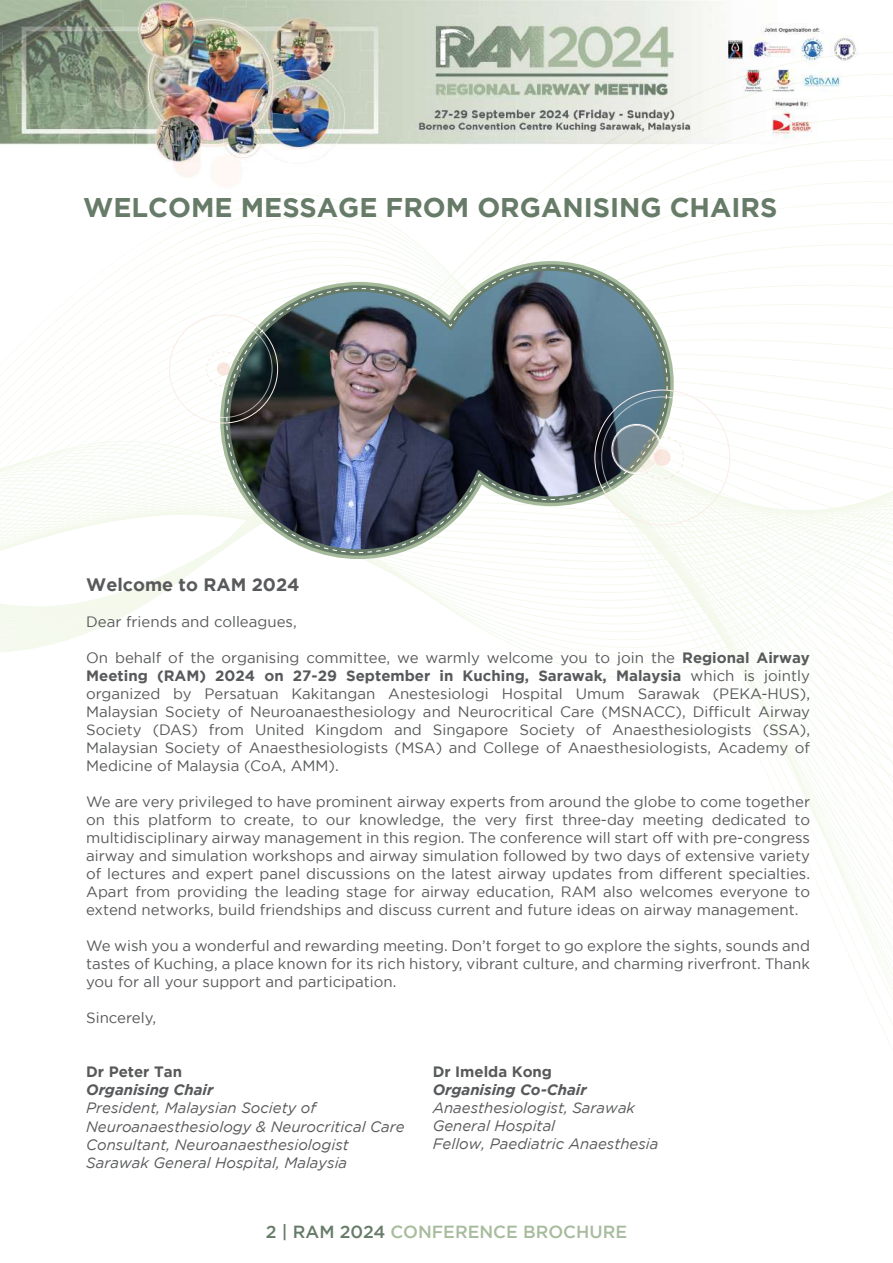
<style>
.page{position:relative;width:893px;height:1263px;background:#fff}
.page>*{position:absolute;margin:0;border:0;box-sizing:border-box;transform-origin:0 0}
.t1{font:700 27px "Gotham";color:#667b68}
.t2{font:700 18px "Gotham";color:#58595b}
.t3{font:500 17.55px "Gotham";color:#a7bb9d}
.t4{font:15px/18px "Gotham";color:#58595b;text-align:justify}
.t5{font:italic 15px/18px "Gotham";color:#58595b}
.t6{font:italic 700 15px "Gotham";color:#58595b}
.t7{font:700 15px "Gotham";color:#58595b}
.s1{font-weight:700}
.s2{color:#667b68}
</style>
<div class="page">
<img style="left:0;top:0;width:856px;height:52px">
<svg style="left:0;top:52px;width:893px;height:605px"></svg>
<svg style="left:214px;top:254px;width:466px;height:312px"></svg>
<svg style="left:220px;top:261px;width:453px;height:298px"></svg>
<img style="left:226px;top:288px;width:252px;height:265px">
<svg style="left:452px;top:267px;width:216px;height:233px;background:#656f78"></svg>
<svg style="left:611px;top:423px;width:51px;height:52px;background:#8f9c9e"></svg>
<div style="left:612px;top:424px;width:49px;height:50px;border:1px solid #fff;border-radius:50%"></div>
<div style="left:613px;top:425px;width:47px;height:48px;border:1px solid #fff;border-radius:50%"></div>
<div style="left:641px;top:436px;width:43px;height:43px;border:1px dashed #f4d0c2;border-radius:50%"></div>
<div style="left:654px;top:449px;width:17px;height:17px;background:#f9e7e0;border-radius:50%"></div>
<div style="left:206px;top:352px;width:35px;height:34px;border:1px dashed #f4d0c2;border-radius:50%"></div>
<div style="left:217px;top:362px;width:13px;height:14px;background:#f9e7e0;border-radius:50%"></div>
<h1 class="t1" style="left:83px;top:192px;width:696px">WELCOME MESSAGE FROM ORGANISING CHAIRS</h1>
<p class="t2" style="left:86px;top:575px;width:215px">Welcome to RAM 2024</p>
<p class="t4" style="left:86px;top:613px;width:212px">Dear friends and colleagues,</p>
<p class="t4" style="left:86px;top:649px;width:725px">On behalf of the organising committee, we warmly welcome you to join the <span class="s1">Regional Airway Meeting (RAM) 2024 on 27-29 September in Kuching, Sarawak, Malaysia</span> which is jointly organized by Persatuan Kakitangan Anestesiologi Hospital Umum Sarawak (PEKA-HUS), Malaysian Society of Neuroanaesthesiology and Neurocritical Care (MSNACC), Difficult Airway Society (DAS) from United Kingdom and Singapore Society of Anaesthesiologists (SSA), Malaysian Society of Anaesthesiologists (MSA) and College of Anaesthesiologists, Academy of Medicine of Malaysia (CoA, AMM).</p>
<p class="t4" style="left:86px;top:793px;width:725px">We are very privileged to have prominent airway experts from around the globe to come together on this platform to create, to our knowledge, the very first three-day meeting dedicated to multidisciplinary airway management in this region. The conference will start off with pre-congress airway and simulation workshops and airway simulation followed by two days of extensive variety of lectures and expert panel discussions on the latest airway updates from different specialties.<br>Apart from providing the leading stage for airway education, RAM also welcomes everyone to extend networks, build friendships and discuss current and future ideas on airway management.</p>
<p class="t4" style="left:86px;top:937px;width:725px">We wish you a wonderful and rewarding meeting. Don’t forget to go explore the sights, sounds and tastes of Kuching, a place known for its rich history, vibrant culture, and charming riverfront. Thank you for all your support and participation.</p>
<p class="t4" style="left:86px;top:1009px;width:71px">Sincerely,</p>
<p class="t7" style="left:86px;top:1063px;width:97px">Dr Peter Tan</p>
<p class="t6" style="left:86px;top:1081px;width:129px">Organising Chair</p>
<p class="t5" style="left:86px;top:1099px;width:320px">President, Malaysian Society of Neuroanaesthesiology &amp; Neurocritical Care Consultant, Neuroanaesthesiologist Sarawak General Hospital, Malaysia</p>
<p class="t7" style="left:433px;top:1063px;width:121px">Dr Imelda Kong</p>
<p class="t6" style="left:433px;top:1081px;width:156px">Organising Co-Chair</p>
<p class="t5" style="left:433px;top:1099px;width:227px">Anaesthesiologist, Sarawak<br>General Hospital<br>Fellow, Paediatric Anaesthesia</p>
<p class="t3" style="left:266px;top:1222px;width:363px"><span class="s2">2 | RAM 2024</span> CONFERENCE BROCHURE</p>
</div>
